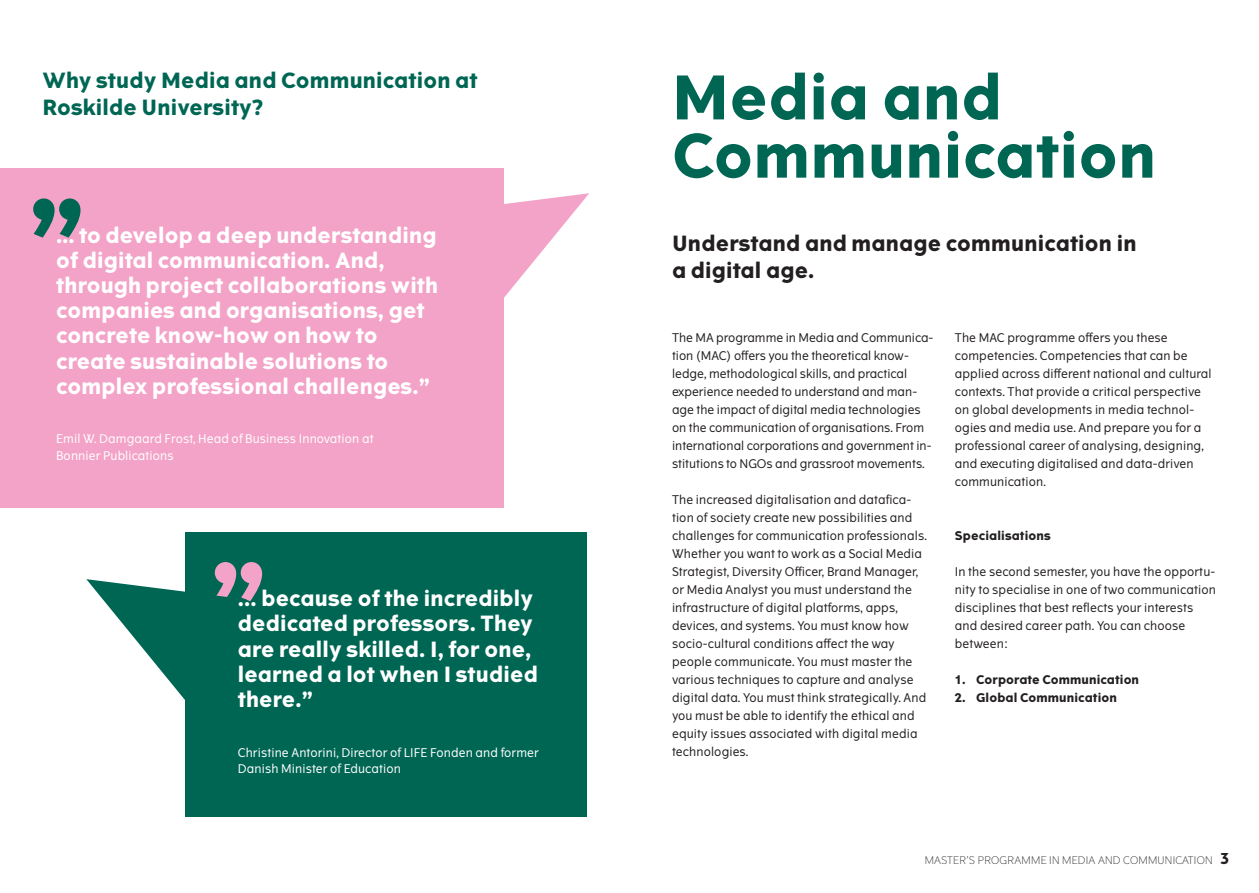
<style>
.page{position:relative;width:1259px;height:893px;background:#fff}
.page>*{position:absolute;margin:0;border:0;box-sizing:border-box;transform-origin:0 0}
.Citater{font:700 108px "The Wave";color:#006654}
.Citater-2{font:700 108px "The Wave";color:#f4a3c8}
.Heading_2_-_Bold_16_-_lysblå{font:700 60px "The Wave";letter-spacing:.01em;color:#006654}
.Citater-3{font:700 21px/25.2px "The Wave";letter-spacing:.01em;color:#fff}
.Heading_2_-_Bold_16_-_lysblå-2{font:700 21px/27px "The Wave";letter-spacing:.01em;color:#006654}
.Heading_3_-_Bold_12{font:700 21px/27px "The Wave";letter-spacing:.01em;color:#231f20}
.Brødtekst_Regular_8_12{font:12px/18px "The Wave";letter-spacing:.01em;color:#231f20}
.Citater-4{font:12px/16.5px "The Wave";letter-spacing:.01em;color:#fff}
.Brødtekst_Bold_8_12{font:700 12px "The Wave";letter-spacing:.01em;color:#231f20}
.t1{font:300 10.5px "The Wave";letter-spacing:.025em;color:#231f20}
.s1{font-weight:700;font-size:15px}
</style>
<div class="page">
<svg style="left:503px;top:193px;width:86px;height:125px"></svg>
<div style="left:0;top:168px;width:503px;height:339px;background:#f4a3c8"></div>
<div style="left:186px;top:531px;width:401px;height:285px;background:#006654"></div>
<svg style="left:86px;top:579px;width:100px;height:125px"></svg>
<p class="Heading_2_-_Bold_16_-_lysblå-2" style="left:43px;top:67px;width:436px">Why study Media and Communication at<br>Roskilde University?</p>
<p class="Citater" style="left:28px;top:170px;width:59px">”</p>
<p class="Citater-3" style="left:56px;top:223px;width:384px">… to develop a deep understanding of digital communication. And, through project collaborations with companies and organisations, get concrete know-how on how to create sustainable solutions to complex professional challenges.”</p>
<p class="Citater-4" style="left:56px;top:431px;width:319px">Emil W. Damgaard Frost, Head of Business Innovation at<br>Bonnier Publications</p>
<p class="Citater-2" style="left:210px;top:534px;width:59px">”</p>
<p class="Citater-3" style="left:238px;top:586px;width:302px">... because of the incredibly dedicated professors. They are really skilled. I, for one, learned a lot when I studied there.”</p>
<p class="Citater-4" style="left:238px;top:744px;width:303px">Christine Antorini, Director of LIFE Fonden and former<br>Danish Minister of Education</p>
<p class="Heading_2_-_Bold_16_-_lysblå" style="left:672px;top:59px;width:331px">Media and</p>
<p class="Heading_2_-_Bold_16_-_lysblå" style="left:672px;top:117px;width:485px">Communication</p>
<p class="Heading_3_-_Bold_12" style="left:672px;top:230px;width:466px">Understand and manage communication in a digital age.</p>
<p class="Brødtekst_Regular_8_12" style="left:672px;top:329px;width:263px">The MA programme in Media and Communica&shy;tion (MAC) offers you the theoretical know&shy;ledge, methodological skills, and practical experience needed to understand and man&shy;age the impact of digital media technologies on the communication of organisations. From international corporations and government in&shy;stitutions to NGOs and grassroot movements.</p>
<p class="Brødtekst_Regular_8_12" style="left:672px;top:491px;width:256px">The increased digitalisation and datafica&shy;tion of society create new possibilities and challenges for communication professionals.<br>Whether you want to work as a Social Media Strategist, Diversity Officer, Brand Manager, or Media Analyst you must understand the infrastructure of digital platforms, apps, devices, and systems. You must know how socio-cultural conditions affect the way people communicate. You must master the various techniques to capture and analyse digital data. You must think strategically. And you must be able to identify the ethical and equity issues associated with digital media technologies.</p>
<p class="Brødtekst_Regular_8_12" style="left:955px;top:329px;width:258px">The MAC programme offers you these competencies. Competencies that can be applied across different national and cultural contexts. That provide a critical perspective on global developments in media technol&shy;ogies and media use. And prepare you for a professional career of analysing, designing, and executing digitalised and data-driven communication.</p>
<p class="Brødtekst_Bold_8_12" style="left:955px;top:528px;width:97px">Specialisations</p>
<p class="Brødtekst_Regular_8_12" style="left:955px;top:563px;width:262px">In the second semester, you have the opportu&shy;nity to specialise in one of two communication disciplines that best reflects your interests and desired career path. You can choose between:</p>
<p class="Brødtekst_Bold_8_12" style="left:955px;top:672px;width:186px">1. Corporate Communication</p>
<p class="Brødtekst_Bold_8_12" style="left:955px;top:690px;width:164px">2. Global Communication</p>
<p class="t1" style="left:924px;top:854px;width:306px">MASTER’S PROGRAMME IN MEDIA AND COMMUNICATION <span class="s1">3</span></p>
</div>
